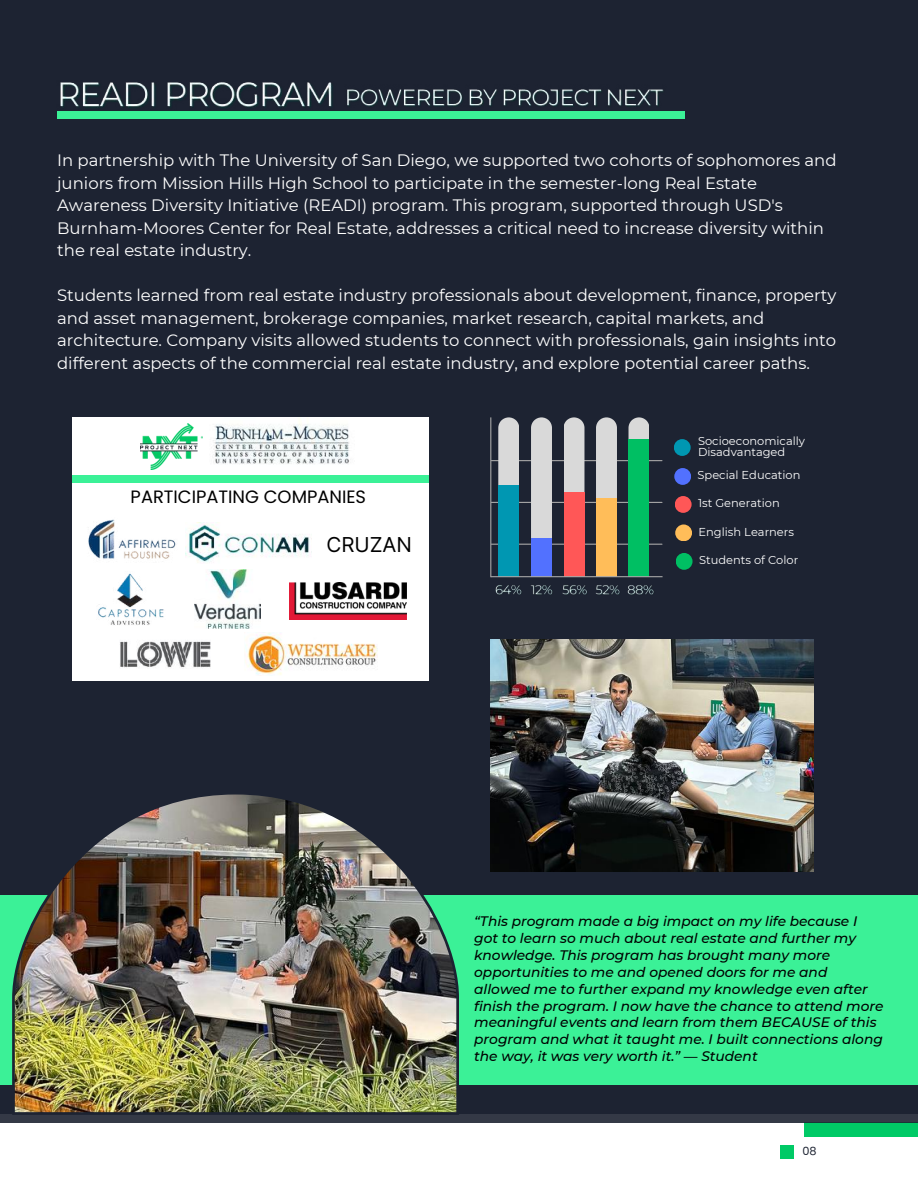
<style>
.page{position:relative;width:918px;height:1188px;background:#fff}
.page>*{position:absolute;margin:0;border:0;box-sizing:border-box;transform-origin:0 0}
.t1{font:20.55px "Inter";color:#000}
.t2{font:17.85px "Poppins";color:#000}
.t3{font:16.5px/22.5px "Montserrat";color:#fff}
.t4{font:italic 500 13.8px/16.8px "Montserrat";color:#000}
.t5{font:11.4px/11.4px "Montserrat";color:#fff}
.t6{font:11.25px "Poppins";color:#1d2332}
</style>
<div class="page">
<div style="left:0;top:0;width:918px;height:1114px;background:#1d2332"></div>
<div style="left:57px;top:111px;width:628px;height:8px;background:#3bf197"></div>
<div style="left:804px;top:1122px;width:114px;height:15px;background:#00ca66"></div>
<div style="left:0;top:1114px;width:918px;height:8px;background:#343946"></div>
<div style="left:780px;top:1146px;width:13px;height:13px;background:#00ca66"></div>
<div style="left:73px;top:417px;width:356px;height:264px;background:#fff"></div>
<img style="left:213px;top:421px;width:137px;height:43px">
<img style="left:88px;top:519px;width:88px;height:40px">
<img style="left:98px;top:573px;width:66px;height:52px">
<img style="left:186px;top:524px;width:124px;height:39px">
<img style="left:140px;top:424px;width:63px;height:45px">
<img style="left:120px;top:640px;width:91px;height:28px">
<img style="left:289px;top:582px;width:118px;height:37px">
<img style="left:194px;top:569px;width:66px;height:59px">
<img style="left:245px;top:632px;width:133px;height:44px">
<div style="left:73px;top:475px;width:356px;height:7px;background:#3bf197"></div>
<hr style="left:491px;top:544px;width:171px;height:1px;background:#a6a6a6">
<hr style="left:491px;top:502px;width:171px;height:1px;background:#a6a6a6">
<hr style="left:491px;top:460px;width:171px;height:1px;background:#a6a6a6">
<hr style="left:490px;top:417px;width:1px;height:160px;background:#a6a6a6">
<svg style="left:629px;top:417px;width:20px;height:22px"></svg>
<div style="left:596px;top:417px;width:21px;height:81px;background:#d9d9d9"></div>
<svg style="left:564px;top:417px;width:20px;height:75px"></svg>
<div style="left:531px;top:417px;width:21px;height:121px;background:#d9d9d9"></div>
<div style="left:531px;top:538px;width:21px;height:38px;background:#5271ff"></div>
<svg style="left:498px;top:417px;width:21px;height:68px"></svg>
<div style="left:629px;top:439px;width:20px;height:138px;background:#00bf63"></div>
<div style="left:596px;top:498px;width:21px;height:79px;background:#ffbd59"></div>
<div style="left:564px;top:492px;width:20px;height:85px;background:#ff5757"></div>
<div style="left:498px;top:485px;width:21px;height:92px;background:#0097b2"></div>
<hr style="left:491px;top:576px;width:172px;height:1px;background:#a6a6a6">
<div style="left:674px;top:439px;width:17px;height:17px;background:#0097b2;border-radius:50%"></div>
<div style="left:674px;top:468px;width:17px;height:17px;background:#5271ff;border-radius:50%"></div>
<div style="left:675px;top:496px;width:17px;height:17px;background:#ff5757;border-radius:50%"></div>
<div style="left:675px;top:524px;width:17px;height:17px;background:#ffbd59;border-radius:50%"></div>
<div style="left:676px;top:553px;width:17px;height:17px;background:#00bf63;border-radius:50%"></div>
<img style="left:495px;top:585px;width:27px;height:10px">
<img style="left:530px;top:585px;width:23px;height:10px">
<img style="left:562px;top:585px;width:25px;height:10px">
<img style="left:595px;top:585px;width:25px;height:10px">
<img style="left:627px;top:585px;width:27px;height:10px">
<div style="left:0;top:895px;width:918px;height:190px;background:#3bf197"></div>
<img style="left:12px;top:794px;width:447px;height:321px">
<img style="left:490px;top:640px;width:323px;height:231px">
<img style="left:60px;top:82px;width:273px;height:26px">
<img style="left:347px;top:89px;width:317px;height:18px">
<p class="t3" style="left:57px;top:149px;width:781px">In partnership with The University of San Diego, we supported two cohorts of sophomores and juniors from Mission Hills High School to participate in the semester-long Real Estate Awareness Diversity Initiative (READI) program. This program, supported through USD's Burnham-Moores Center for Real Estate, addresses a critical need to increase diversity within the real estate industry.</p>
<p class="t3" style="left:57px;top:284px;width:781px">Students learned from real estate industry professionals about development, finance, property and asset management, brokerage companies, market research, capital markets, and architecture. Company visits allowed students to connect with professionals, gain insights into different aspects of the commercial real estate industry, and explore potential career paths.</p>
<p class="t2" style="left:131px;top:484px;width:237px">PARTICIPATING COMPANIES</p>
<p class="t1" style="left:326px;top:532px;width:87px">CRUZAN</p>
<p class="t5" style="left:698px;top:435px;width:109px">Socioeconomically<br>Disadvantaged</p>
<p class="t5" style="left:698px;top:470px;width:104px">Special Education</p>
<p class="t5" style="left:698px;top:498px;width:83px">1st Generation</p>
<p class="t5" style="left:699px;top:527px;width:97px">English Learners</p>
<p class="t5" style="left:699px;top:555px;width:101px">Students of Color</p>
<p class="t4" style="left:474px;top:913px;width:411px">“This program made a big impact on my life because I got to learn so much about real estate and further my knowledge. This program has brought many more opportunities to me and opened doors for me and allowed me to further expand my knowledge even after finish the program. I now have the chance to attend more meaningful events and learn from them BECAUSE of this program and what it taught me. I built connections along the way, it was very worth it.” ― Student</p>
<p class="t6" style="left:802px;top:1144px;width:16px">08</p>
</div>
